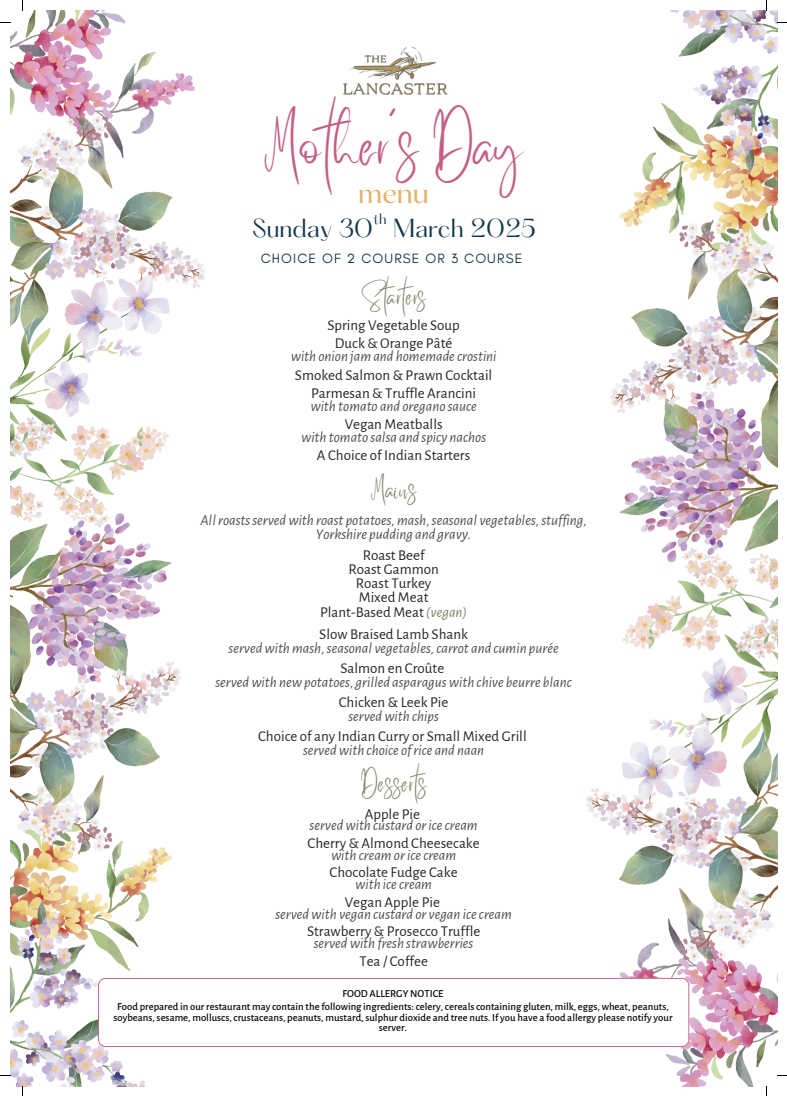
<style>
.page{position:relative;width:787px;height:1096px;background:#fff}
.page>*{position:absolute;margin:0;border:0;box-sizing:border-box;transform-origin:0 0}
.t1{font:48.38px "Better Saturday";color:#c45e85}
.t2{font:27px "Roxborough CF";color:#e4b167}
.t3{font:22.75px "Hatton";color:#13374b}
.t4{font:20px "Better Saturday";color:#7a8567}
.t5{font:italic 15px/14px "Alegreya Sans";color:#4d4f51;text-align:center}
.t6{font:15px/14px "Alegreya Sans";color:#232528;text-align:center}
.t7{font:13.75px "Glacial Indifference";letter-spacing:.085em;color:#13374b}
.t8{font:13.12px "Hatton";color:#13374b}
.t9{font:500 10.75px/12.5px "Alegreya Sans";color:#050508;text-align:center}
.s1{font-style:italic;color:#7a8567}
</style>
<div class="page">
<img style="left:10px;top:10px;width:251px;height:1076px">
<img style="left:261px;top:10px;width:516px;height:1076px">
<svg style="left:98px;top:977px;width:591px;height:69px"></svg>
<img style="left:339px;top:46px;width:110px;height:60px">
<h1 class="t1" style="left:264px;top:138px;width:262px">Mother’s Day</h1>
<h2 class="t2" style="left:358px;top:176px;width:72px">menu</h2>
<p class="t8" style="left:374px;top:212px;width:15px">th</p>
<h3 class="t3" style="left:252px;top:216px;width:285px">Sunday 30 March 2025</h3>
<p class="t7" style="left:261px;top:251px;width:263px">CHOICE OF 2 COURSE OR 3 COURSE</p>
<h3 class="t4" style="left:362px;top:293px;width:66px">Starters</h3>
<p class="t6" style="left:327px;top:315px;width:134px;line-height:18.2px">Spring Vegetable Soup<br>Duck &amp; Orange Pâté</p>
<p class="t5" style="left:291px;top:349px;width:207px">with onion jam and homemade crostini</p>
<p class="t6" style="left:295px;top:365px;width:199px;line-height:18.2px">Smoked Salmon &amp; Prawn Cocktail<br>Parmesan &amp; Truffle Arancini</p>
<p class="t5" style="left:310px;top:398px;width:168px">with tomato and oregano sauce</p>
<p class="t6" style="left:345px;top:416px;width:99px">Vegan Meatballs</p>
<p class="t5" style="left:301px;top:429px;width:187px">with tomato salsa and spicy nachos</p>
<p class="t6" style="left:317px;top:447px;width:155px">A Choice of Indian Starters</p>
<h3 class="t4" style="left:371px;top:486px;width:48px">Mains</h3>
<p class="t5" style="left:200px;top:512px;width:388px">All roasts served with roast potatoes, mash, seasonal vegetables, stuffing,<br>Yorkshire pudding and gravy.</p>
<p class="t6" style="left:320px;top:547px;width:149px">Roast Beef<br>Roast Gammon<br>Roast Turkey<br>Mixed Meat<br>Plant-Based Meat <span class="s1">(vegan)</span></p>
<p class="t6" style="left:319px;top:626px;width:150px">Slow Braised Lamb Shank</p>
<p class="t5" style="left:229px;top:640px;width:332px">served with mash, seasonal vegetables, carrot and cumin purée</p>
<p class="t6" style="left:340px;top:660px;width:105px">Salmon en Croûte</p>
<p class="t5" style="left:215px;top:674px;width:358px">served with new potatoes, grilled asparagus with chive beurre blanc</p>
<p class="t6" style="left:339px;top:694px;width:111px">Chicken &amp; Leek Pie</p>
<p class="t5" style="left:348px;top:708px;width:92px">served with chips</p>
<p class="t6" style="left:258px;top:727px;width:270px">Choice of any Indian Curry or Small Mixed Grill</p>
<p class="t5" style="left:303px;top:742px;width:183px">served with choice of rice and naan</p>
<h3 class="t4" style="left:361px;top:780px;width:71px">Desserts</h3>
<p class="t6" style="left:365px;top:805px;width:57px">Apple Pie</p>
<p class="t5" style="left:310px;top:817px;width:170px">served with custard or ice cream</p>
<p class="t6" style="left:308px;top:835px;width:174px">Cherry &amp; Almond Cheesecake</p>
<p class="t5" style="left:331px;top:847px;width:127px">with cream or ice cream</p>
<p class="t6" style="left:330px;top:864px;width:130px">Chocolate Fudge Cake</p>
<p class="t5" style="left:355px;top:876px;width:78px">with ice cream</p>
<p class="t6" style="left:345px;top:894px;width:97px">Vegan Apple Pie</p>
<p class="t5" style="left:275px;top:905px;width:238px">served with vegan custard or vegan ice cream</p>
<p class="t6" style="left:307px;top:923px;width:175px">Strawberry &amp; Prosecco Truffle</p>
<p class="t5" style="left:314px;top:935px;width:161px">served with fresh strawberries</p>
<p class="t6" style="left:359px;top:952px;width:70px">Tea / Coffee</p>
<p class="t9" style="left:117px;top:986px;width:553px">FOOD ALLERGY NOTICE<br>Food prepared in our restaurant may contain the following ingredients: celery, cereals containing gluten, milk, eggs, wheat, peanuts,</p>
<p class="t9" style="left:113px;top:1010px;width:561px;line-height:10.8px">soybeans, sesame, molluscs, crustaceans, peanuts, mustard, sulphur dioxide and tree nuts. If you have a food allergy please notify your server.</p>
</div>
